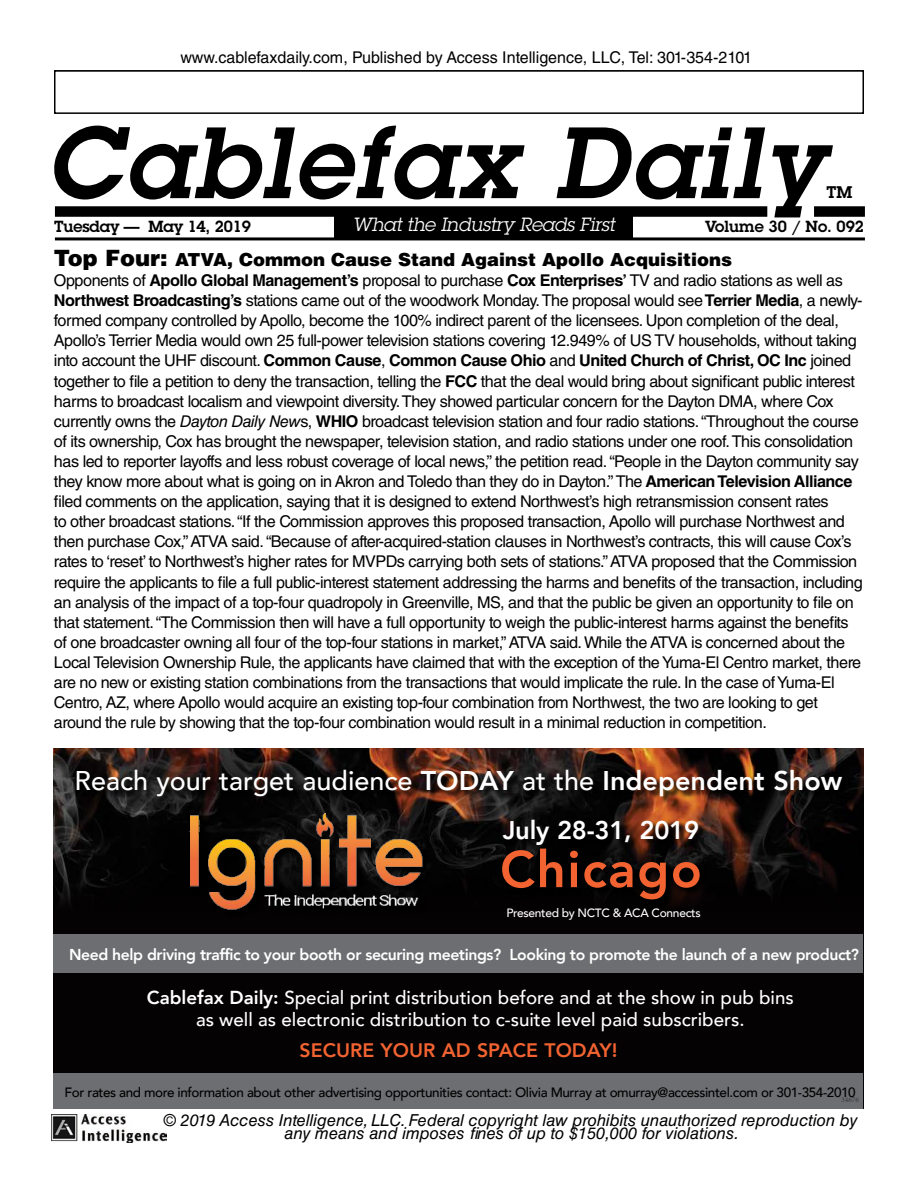
<style>
.page{position:relative;width:918px;height:1188px;background:#fff}
.page>*{position:absolute;margin:0;border:0;box-sizing:border-box;transform-origin:0 0}
.t1{font:italic 600 99px "Lubalin Graph Std";letter-spacing:.03em;color:#000}
.t2{font:800 51px "Avenir";letter-spacing:.03em;color:#f26331}
.t3{font:500 27px "Avenir";color:#fff}
.t4{font:800 25.5px "Avenir";letter-spacing:-.01em;color:#fff}
.t5{font:800 19.5px "Avenir";color:#f26331}
.t6{font:500 18.75px/22.5px "Avenir";color:#fff;text-align:center}
.t7{font:italic 18.75px "Lubalin Graph Std";letter-spacing:-.01em;color:#fff}
.t8{font:900 18px "Helvetica LT Std";color:#000}
.t9{font:italic 16.5px "Helvetica LT Std";color:#000}
.t10{font:600 16.5px "Lubalin Graph Std";color:#000}
.t11{font:16.2px/20.1px "Helvetica LT Std";letter-spacing:-.03em;color:#000}
.t12{font:16.2px "Helvetica LT Std";color:#000}
.t13{font:800 15.75px "Avenir";letter-spacing:-.025em;color:#fff}
.t14{font:600 15.75px "Lubalin Graph Std";letter-spacing:-.01em;color:#000}
.t15{font:500 13.5px "Avenir";letter-spacing:-.03em;color:#000}
.t16{font:500 12px "Avenir";letter-spacing:-.025em;color:#fff}
.t17{font:9px "Helvetica";color:#000}
.s1{font-size:22.5px}
.s2{font-weight:700}
.s3{font-style:italic}
.s4{font-weight:800}
</style>
<div class="page">
<div style="left:55px;top:206px;width:712px;height:11px;background:#000"></div>
<div style="left:814px;top:206px;width:51px;height:11px;background:#000"></div>
<div style="left:334px;top:212px;width:299px;height:26px;background:#000"></div>
<hr style="left:55px;top:237px;width:810px;height:3px;background:#000">
<img style="left:52px;top:1114px;width:115px;height:29px">
<div style="left:54px;top:70px;width:810px;height:44px;border:2px solid #000"></div>
<img style="left:53px;top:749px;width:810px;height:100px">
<div style="left:53px;top:849px;width:810px;height:260px;background:#040203"></div>
<div style="left:77px;top:769px;width:774px;height:36px;background:#000;opacity:.8"></div>
<div style="left:53px;top:934px;width:810px;height:38px;background:#6d6e71"></div>
<div style="left:502px;top:820px;width:206px;height:88px;background:#000;opacity:.9"></div>
<img style="left:181px;top:813px;width:252px;height:97px">
<div style="left:53px;top:1073px;width:810px;height:36px;background:#6d6e71"></div>
<p class="t12" style="left:180px;top:48px;width:573px">www.cablefaxdaily.com, Published by Access Intelligence, LLC, Tel: 301-354-2101</p>
<h1 class="t1" style="left:46px;top:97px;width:779px">Cablefax Daily</h1>
<p class="t10" style="left:827px;top:181px;width:27px">TM</p>
<p class="t7" style="left:352px;top:213px;width:264px">What the Industry Reads First</p>
<p class="t14" style="left:54px;top:216px;width:198px">Tuesday — May 14, 2019</p>
<p class="t14" style="left:705px;top:216px;width:160px">Volume 30 / No. 092</p>
<p class="t8" style="left:54px;top:248px;width:680px"><span class="s1">Top Four:</span> ATVA, Common Cause Stand Against Apollo Acquisitions</p>
<p class="t11" style="left:54px;top:270px;width:810px">Opponents of <span class="s2">Apollo Global Management’s</span> proposal to purchase <span class="s2">Cox Enterprises’</span> TV and radio stations as well as <span class="s2">Northwest Broadcasting’s</span> stations came out of the woodwork Monday. The proposal would see <span class="s2">Terrier Media</span>, a newly&shy;formed company controlled by Apollo, become the 100% indirect parent of the licensees. Upon completion of the deal, Apollo’s Terrier Media would own 25 full-power television stations covering 12.949% of US TV households, without taking into account the UHF discount. <span class="s2">Common Cause</span>, <span class="s2">Common Cause Ohio</span> and <span class="s2">United Church of Christ, OC Inc</span> joined together to file a petition to deny the transaction, telling the <span class="s2">FCC</span> that the deal would bring about significant public interest harms to broadcast localism and viewpoint diversity. They showed particular concern for the Dayton DMA, where Cox currently owns the <span class="s3">Dayton Daily New</span>s, <span class="s2">WHIO</span> broadcast television station and four radio stations. “Throughout the course of its ownership, Cox has brought the newspaper, television station, and radio stations under one roof. This consolidation has led to reporter layoffs and less robust coverage of local news,” the petition read. “People in the Dayton community say they know more about what is going on in Akron and Toledo than they do in Dayton.” The <span class="s2">American Television Alliance </span>filed comments on the application, saying that it is designed to extend Northwest’s high retransmission consent rates<br>to other broadcast stations. “If the Commission approves this proposed transaction, Apollo will purchase Northwest and then purchase Cox,” ATVA said. “Because of after-acquired-station clauses in Northwest’s contracts, this will cause Cox’s rates to ‘reset’ to Northwest’s higher rates for MVPDs carrying both sets of stations.” ATVA proposed that the Commission require the applicants to file a full public-interest statement addressing the harms and benefits of the transaction, including an analysis of the impact of a top-four quadropoly in Greenville, MS, and that the public be given an opportunity to file on that statement. “The Commission then will have a full opportunity to weigh the public-interest harms against the benefits of one broadcaster owning all four of the top-four stations in market,” ATVA said. While the ATVA is concerned about the Local Television Ownership Rule, the applicants have claimed that with the exception of the Yuma-El Centro market, there are no new or existing station combinations from the transactions that would implicate the rule. In the case of Yuma-El Centro, AZ, where Apollo would acquire an existing top-four combination from Northwest, the two are looking to get around the rule by showing that the top-four combination would result in a minimal reduction in competition.</p>
<h3 class="t3" style="left:75px;top:757px;width:769px">Reach your target audience <span class="s4">TODAY</span> at the <span class="s4">Independent Show</span></h3>
<h3 class="t4" style="left:503px;top:810px;width:198px">July 28-31, 2019</h3>
<h2 class="t2" style="left:500px;top:830px;width:203px">Chicago</h2>
<p class="t16" style="left:506px;top:902px;width:196px">Presented by NCTC &amp; ACA Connects</p>
<p class="t13" style="left:69px;top:942px;width:792px">Need help driving traffic to your booth or securing meetings? Looking to promote the launch of a new product?</p>
<p class="t6" style="left:147px;top:985px;width:648px"><span class="s4">Cablefax Daily:</span> Special print distribution before and at the show in pub bins as well as electronic distribution to c-suite level paid subscribers.</p>
<p class="t5" style="left:300px;top:1035px;width:319px">SECURE YOUR AD SPACE TODAY!</p>
<p class="t15" style="left:65px;top:1080px;width:796px">For rates and more information about other advertising opportunities contact: Olivia Murray at omurray@accessintel.com or 301-354-2010<sub>34676</sub></p>
<p class="t9" style="left:164px;top:1111px;width:695px">© 2019 Access Intelligence, LLC. Federal copyright law prohibits unauthorized reproduction by</p>
<p class="t17" style="left:787px;top:1120px;width:73px">5/9/19 12:50 PM</p>
<p class="t9" style="left:285px;top:1124px;width:456px">any means and imposes fines of up to $150,000 for violations.</p>
</div>
